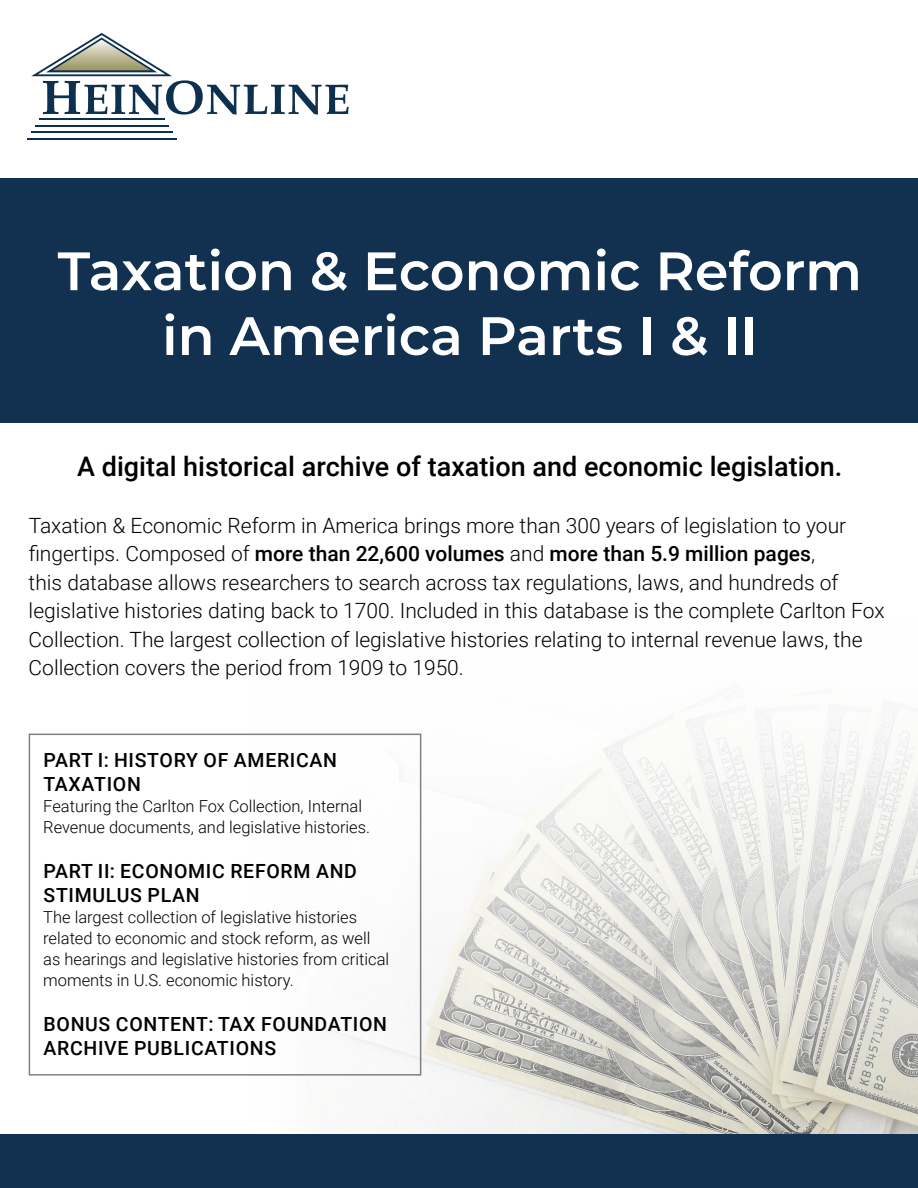
<style>
.page{position:relative;width:918px;height:1188px;background:#fff}
.page>*{position:absolute;margin:0;border:0;box-sizing:border-box;transform-origin:0 0}
.t1{font:600 54px/64.8px "Montserrat";color:#fff;text-align:center}
.t2{font:500 27px "Roboto";color:#000}
.t3{font:300 21px/28.5px "Roboto";color:#000}
.t4{font:500 19.5px/24px "Roboto";letter-spacing:.035em;color:#000}
.t5{font:300 16.5px/21px "Roboto";color:#000}
.s1{font-weight:500}
</style>
<div class="page">
<img style="left:245px;top:716px;width:673px;height:418px">
<div style="left:0;top:178px;width:918px;height:245px;background:#123150"></div>
<div style="left:0;top:1134px;width:918px;height:54px;background:#123150"></div>
<hr style="left:39px;top:118px;width:126px;height:2px;background:#0e304f">
<hr style="left:35px;top:125px;width:133px;height:2px;background:#0e304f">
<hr style="left:31px;top:131px;width:141px;height:2px;background:#0e304f">
<hr style="left:27px;top:138px;width:149px;height:2px;background:#0e304f">
<svg style="left:31px;top:33px;width:318px;height:82px"></svg>
<div style="left:29px;top:734px;width:392px;height:342px;border:2px solid #7e8083"></div>
<h1 class="t1" style="left:58px;top:236px;width:806px">Taxation &amp; Economic Reform in America Parts I &amp; II</h1>
<p class="t2" style="left:77px;top:447px;width:767px">A digital historical archive of taxation and economic legislation.</p>
<p class="t3" style="left:29px;top:510px;width:857px">Taxation &amp; Economic Reform in America brings more than 300 years of legislation to your fingertips. Composed of <span class="s1">more than 22,600 volumes</span> and <span class="s1">more than 5.9 million pages</span>,<br>this database allows researchers to search across tax regulations, laws, and hundreds of legislative histories dating back to 1700. Included in this database is the complete Carlton Fox Collection. The largest collection of legislative histories relating to internal revenue laws, the Collection covers the period from 1909 to 1950.</p>
<p class="t4" style="left:44px;top:747px;width:295px">PART I: HISTORY OF AMERICAN<br>TAXATION</p>
<p class="t5" style="left:43px;top:795px;width:328px">Featuring the Carlton Fox Collection, Internal<br>Revenue documents, and legislative histories.</p>
<p class="t4" style="left:44px;top:858px;width:315px">PART II: ECONOMIC REFORM AND<br>STIMULUS PLAN</p>
<p class="t5" style="left:43px;top:906px;width:347px">The largest collection of legislative histories related to economic and stock reform, as well as hearings and legislative histories from critical moments in U.S. economic history.</p>
<p class="t4" style="left:44px;top:1011px;width:345px">BONUS CONTENT: TAX FOUNDATION<br>ARCHIVE PUBLICATIONS</p>
</div>
